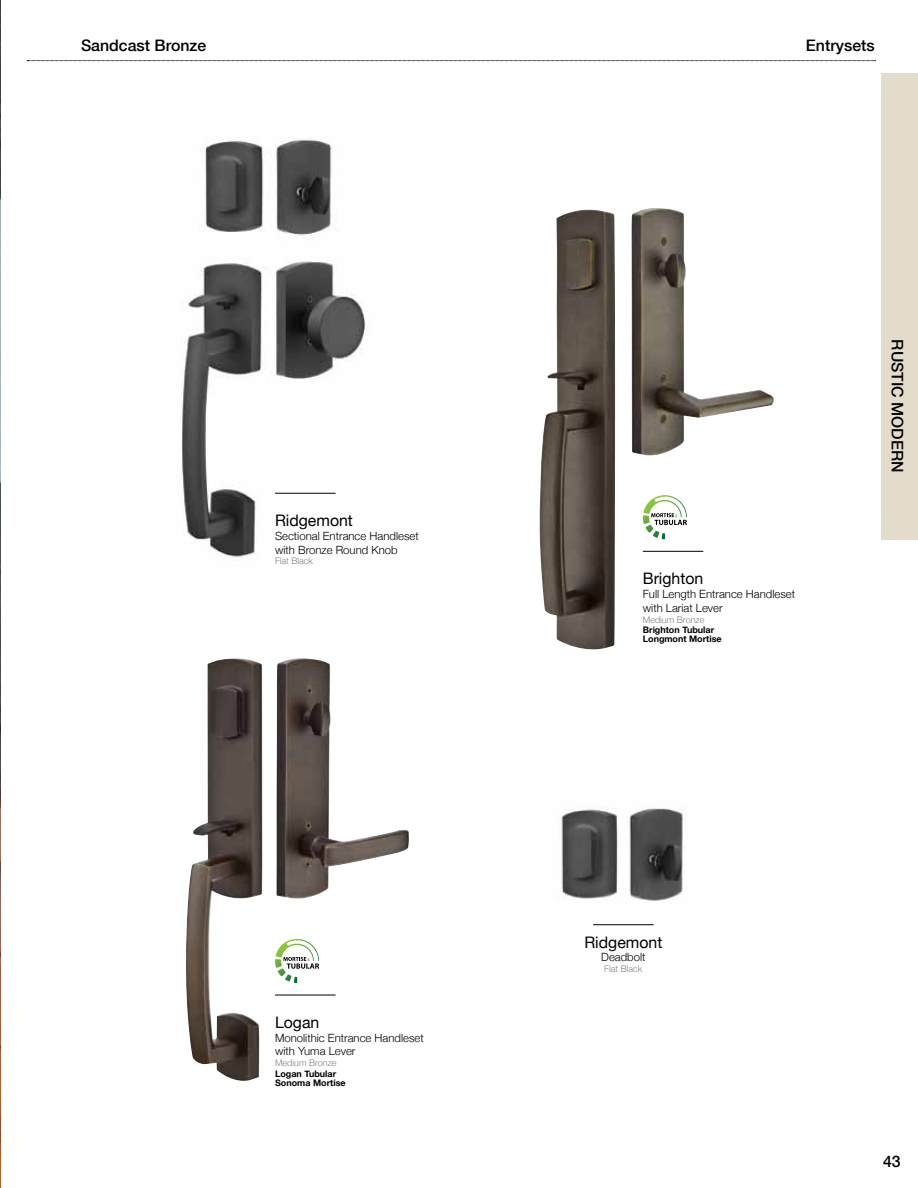
<style>
.page{position:relative;width:918px;height:1188px;background:#fff}
.page>*{position:absolute;margin:0;border:0;box-sizing:border-box;transform-origin:0 0}
.t1{font:500 15.9px "Helvetica Neue";color:#000}
.t2{font:15.9px "Helvetica Neue";color:#000}
.t3{font:300 11.4px/13.6px "Helvetica Neue";color:#000}
.t4{font:700 9px/9px "Helvetica Neue";color:#000}
.t5{font:300 9px "Helvetica Neue";color:#808285}
</style>
<div class="page">
<svg style="left:27px;top:60px;width:849px;height:1px"></svg>
<div style="left:881px;top:73px;width:37px;height:467px;background:#e3dcca"></div>
<img style="left:0;top:0;width:1px;height:1188px">
<img style="left:182px;top:140px;width:85px;height:419px">
<img style="left:275px;top:139px;width:91px;height:240px">
<img style="left:539px;top:208px;width:235px;height:442px">
<img style="left:186px;top:658px;width:223px;height:423px">
<hr style="left:593px;top:924px;width:61px;height:1px;background:#000">
<hr style="left:643px;top:551px;width:60px;height:1px;background:#000">
<hr style="left:275px;top:995px;width:61px;height:1px;background:#000">
<hr style="left:275px;top:493px;width:61px;height:1px;background:#000">
<svg style="left:643px;top:495px;width:44px;height:44px"></svg>
<svg style="left:275px;top:939px;width:44px;height:44px"></svg>
<img style="left:561px;top:808px;width:122px;height:93px">
<h1 class="t1" style="left:81px;top:36px;width:127px">Sandcast Bronze</h1>
<h1 class="t1" style="left:806px;top:36px;width:70px">Entrysets</h1>
<h1 class="t2" style="left:275px;top:511px;width:79px">Ridgemont</h1>
<p class="t3" style="left:275px;top:529px;width:145px">Sectional Entrance Handleset with Bronze Round Knob</p>
<p class="t5" style="left:275px;top:556px;width:40px">Flat Black</p>
<h1 class="t2" style="left:643px;top:569px;width:62px">Brighton</h1>
<p class="t3" style="left:643px;top:587px;width:154px">Full Length Entrance Handleset with Lariat Lever</p>
<p class="t5" style="left:643px;top:614px;width:63px">Medium Bronze</p>
<p class="t4" style="left:643px;top:625px;width:80px">Brighton Tubular<br>Longmont Mortise</p>
<h1 class="t1" style="left:907px;top:339px;width:134px;rotate:90deg">RUSTIC MODERN</h1>
<h1 class="t2" style="left:275px;top:1013px;width:46px">Logan</h1>
<p class="t3" style="left:275px;top:1031px;width:150px">Monolithic Entrance Handleset with Yuma Lever</p>
<p class="t5" style="left:275px;top:1058px;width:63px">Medium Bronze</p>
<p class="t4" style="left:275px;top:1069px;width:72px">Logan Tubular<br>Sonoma Mortise</p>
<h1 class="t2" style="left:584px;top:932px;width:79px">Ridgemont</h1>
<p class="t3" style="left:601px;top:950px;width:46px">Deadbolt</p>
<p class="t5" style="left:604px;top:963px;width:40px">Flat Black</p>
<h1 class="t1" style="left:883px;top:1152px;width:19px">43</h1>
</div>
